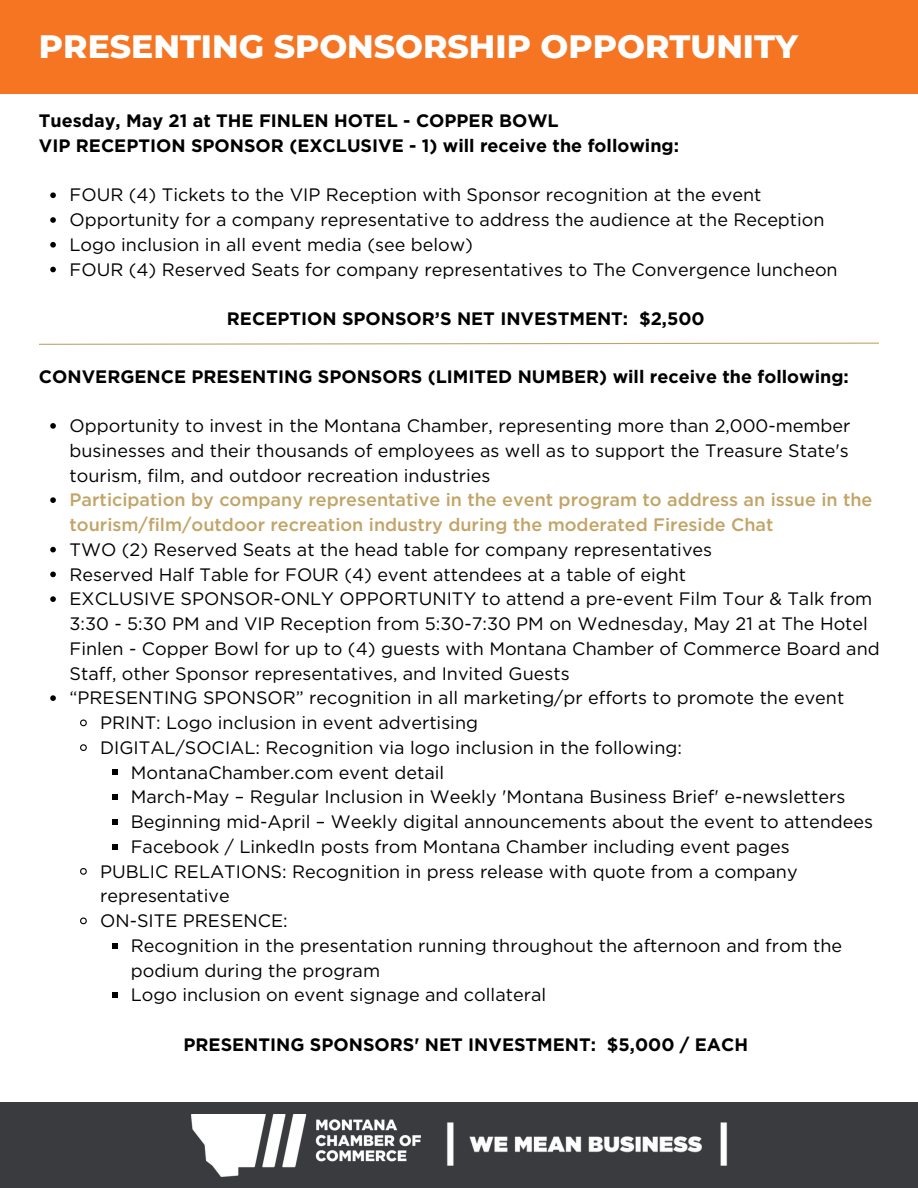
<style>
.page{position:relative;width:918px;height:1188px;background:#fff}
.page>*{position:absolute;margin:0;border:0;box-sizing:border-box;transform-origin:0 0}
.t1{font:800 33px "Montserrat";color:#fff}
.t2{font:18px/24.8px "Gotham";color:#000}
.t3{font:700 18px/24.8px "Gotham";color:#000}
.t4{font:500 18px/24.8px "Gotham";color:#c2a466}
</style>
<div class="page">
<div style="left:0;top:0;width:918px;height:94px;background:#f67522"></div>
<svg style="left:50px;top:192px;width:6px;height:6px"></svg>
<svg style="left:50px;top:217px;width:6px;height:6px"></svg>
<svg style="left:50px;top:242px;width:6px;height:6px"></svg>
<svg style="left:50px;top:267px;width:6px;height:5px"></svg>
<svg style="left:50px;top:423px;width:6px;height:6px"></svg>
<svg style="left:50px;top:497px;width:6px;height:6px"></svg>
<svg style="left:50px;top:547px;width:6px;height:5px"></svg>
<svg style="left:50px;top:572px;width:6px;height:5px"></svg>
<svg style="left:50px;top:596px;width:6px;height:6px"></svg>
<svg style="left:50px;top:695px;width:6px;height:6px"></svg>
<svg style="left:80px;top:719px;width:7px;height:8px"></svg>
<svg style="left:80px;top:744px;width:7px;height:7px"></svg>
<svg style="left:112px;top:770px;width:6px;height:5px"></svg>
<svg style="left:112px;top:794px;width:6px;height:6px"></svg>
<svg style="left:112px;top:819px;width:6px;height:6px"></svg>
<svg style="left:112px;top:844px;width:6px;height:5px"></svg>
<svg style="left:80px;top:868px;width:7px;height:7px"></svg>
<svg style="left:80px;top:917px;width:7px;height:8px"></svg>
<svg style="left:112px;top:943px;width:6px;height:5px"></svg>
<svg style="left:112px;top:992px;width:6px;height:6px"></svg>
<div style="left:0;top:1103px;width:918px;height:85px;background:#3a3b3f"></div>
<svg style="left:39px;top:342px;width:840px;height:3px"></svg>
<img style="left:192px;top:1114px;width:228px;height:62px">
<img style="left:447px;top:1122px;width:281px;height:44px">
<h1 class="t1" style="left:39px;top:26px;width:760px">PRESENTING SPONSORSHIP OPPORTUNITY</h1>
<p class="t3" style="left:39px;top:108px;width:642px">Tuesday, May 21 at THE FINLEN HOTEL - COPPER BOWL<br>VIP RECEPTION SPONSOR (EXCLUSIVE - 1) will receive the following:</p>
<p class="t2" style="left:70px;top:183px;width:770px">FOUR (4) Tickets to the VIP Reception with Sponsor recognition at the event Opportunity for a company representative to address the audience at the Reception Logo inclusion in all event media (see below)<br>FOUR (4) Reserved Seats for company representatives to The Convergence luncheon</p>
<p class="t3" style="left:227px;top:306px;width:479px">RECEPTION SPONSOR’S NET INVESTMENT: $2,500</p>
<p class="t3" style="left:39px;top:364px;width:811px">CONVERGENCE PRESENTING SPONSORS (LIMITED NUMBER) will receive the following:</p>
<p class="t2" style="left:70px;top:413px;width:782px;text-align:justify">Opportunity to invest in the Montana Chamber, representing more than 2,000-member businesses and their thousands of employees as well as to support the Treasure State's tourism, film, and outdoor recreation industries</p>
<p class="t4" style="left:70px;top:487px;width:804px">Participation by company representative in the event program to address an issue in the tourism/film/outdoor recreation industry during the moderated Fireside Chat</p>
<p class="t2" style="left:70px;top:537px;width:644px">TWO (2) Reserved Seats at the head table for company representatives</p>
<p class="t2" style="left:70px;top:562px;width:618px">Reserved Half Table for FOUR (4) event attendees at a table of eight</p>
<p class="t2" style="left:70px;top:586px;width:804px">EXCLUSIVE SPONSOR-ONLY OPPORTUNITY to attend a pre-event Film Tour &amp; Talk from</p>
<p class="t2" style="left:70px;top:611px;width:800px">3:30 - 5:30 PM and VIP Reception from 5:30-7:30 PM on Wednesday, May 21 at The Hotel</p>
<p class="t2" style="left:70px;top:636px;width:812px">Finlen - Copper Bowl for up to (4) guests with Montana Chamber of Commerce Board and</p>
<p class="t2" style="left:70px;top:661px;width:502px">Staff, other Sponsor representatives, and Invited Guests</p>
<p class="t2" style="left:70px;top:685px;width:776px">“PRESENTING SPONSOR” recognition in all marketing/pr efforts to promote the event</p>
<p class="t2" style="left:100px;top:710px;width:379px">PRINT: Logo inclusion in event advertising</p>
<p class="t2" style="left:100px;top:735px;width:583px">DIGITAL/SOCIAL: Recognition via logo inclusion in the following:</p>
<p class="t2" style="left:131px;top:760px;width:315px">MontanaChamber.com event detail</p>
<p class="t2" style="left:131px;top:784px;width:716px">March-May – Regular Inclusion in Weekly 'Montana Business Brief' e-newsletters</p>
<p class="t2" style="left:131px;top:809px;width:744px">Beginning mid-April – Weekly digital announcements about the event to attendees</p>
<p class="t2" style="left:131px;top:834px;width:660px">Facebook / LinkedIn posts from Montana Chamber including event pages</p>
<p class="t2" style="left:100px;top:859px;width:699px">PUBLIC RELATIONS: Recognition in press release with quote from a company</p>
<p class="t2" style="left:100px;top:883px;width:131px">representative</p>
<p class="t2" style="left:100px;top:908px;width:189px">ON-SITE PRESENCE:</p>
<p class="t2" style="left:131px;top:933px;width:713px">Recognition in the presentation running throughout the afternoon and from the</p>
<p class="t2" style="left:131px;top:958px;width:251px">podium during the program</p>
<p class="t2" style="left:131px;top:982px;width:417px">Logo inclusion on event signage and collateral</p>
<p class="t3" style="left:184px;top:1032px;width:566px">PRESENTING SPONSORS' NET INVESTMENT: $5,000 / EACH</p>
</div>
